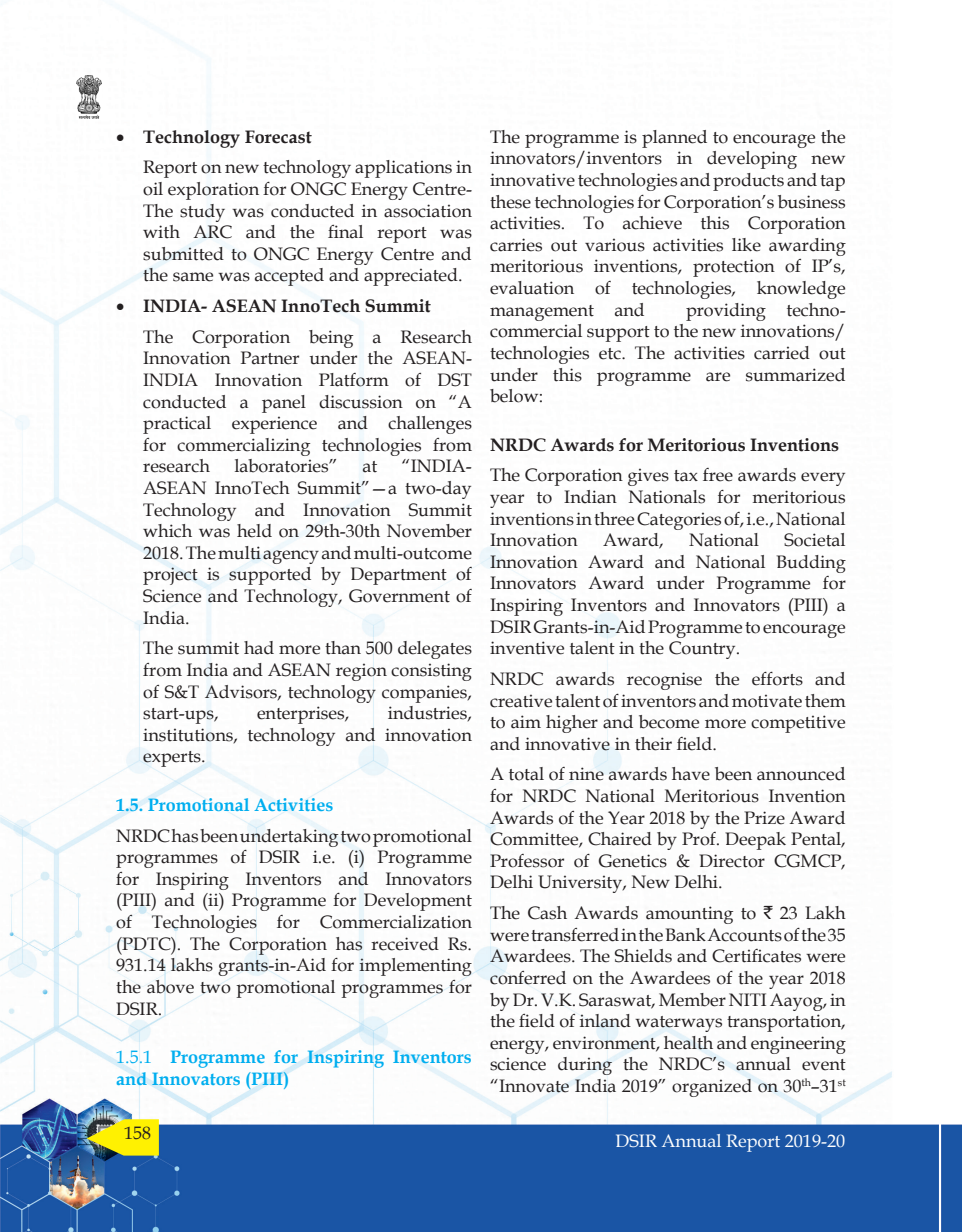
<style>
.page{position:relative;width:962px;height:1232px;background:#fff}
.page>*{position:absolute;margin:0;border:0;box-sizing:border-box;transform-origin:0 0}
.t1{font:18px/21.6px "Book Antiqua";color:#231f20;text-align:justify}
.t2{font:700 18px/21.6px "Book Antiqua";color:#00aeef}
.t3{font:700 18px "Book Antiqua";color:#231f20}
.t4{font:18px "Book Antiqua";color:#fff}
.s1{font-weight:700}
.s2{font-weight:400}
.s3{font-family:"Rupee Foradian"}
</style>
<div class="page">
<div style="left:941px;top:1124px;width:20px;height:107px;background:#1a55a5"></div>
<img style="left:0;top:2px;width:938px;height:1229px">
<svg style="left:87px;top:1119px;width:72px;height:36px;background:#d1cc1e"></svg>
<img style="left:76px;top:76px;width:25px;height:42px">
<p class="t1" style="left:143px;top:122px;width:330px;line-height:30.6px;text-indent:-27px">• <span class="s1">technology Forecast<br></span>Report on new technology applications in</p>
<p class="t1" style="left:143px;top:178px;width:330px">oil exploration for ONGC Energy Centre-The study was conducted in association with ARC and the final report was submitted to ONGC Energy Centre and the same was accepted and appreciated.</p>
<p class="t1" style="left:143px;top:291px;width:330px;line-height:30.6px;text-indent:-27px">• <span class="s1">InDIA- AseAn Innotech summit<br></span>The Corporation being a Research</p>
<p class="t1" style="left:143px;top:348px;width:330px">Innovation Partner under the ASEAN-INDIA Innovation Platform of DST conducted a panel discussion on “A practical experience and challenges for commercializing technologies from research</p>
<p class="t1" style="left:143px;top:456px;width:330px;text-indent:258px">“INDIA-ASEAN InnoTech Summit”—a two-day Technology and Innovation Summit which was held on 29th-30th November 2018. The multi agency and multi-outcome project is supported by Department of Science and Technology, Government of India.</p>
<p class="t1" style="left:143px;top:637px;width:330px">The summit had more than 500 delegates from India and ASEAN region consisting of S&amp;T Advisors, technology companies, start-ups,</p>
<p class="t1" style="left:234px;top:456px;width:105px">laboratories”</p>
<p class="t1" style="left:362px;top:456px;width:16px">at</p>
<p class="t1" style="left:143px;top:702px;width:330px;text-indent:244px">industries, institutions, technology and innovation experts.</p>
<p class="t2" style="left:116px;top:794px;width:218px">1.5. Promotional Activities</p>
<p class="t1" style="left:116px;top:825px;width:357px">NRDC has been undertaking two promotional programmes of DSIR i.e. (i) Programme for Inspiring Inventors and Innovators (PIII) and (ii) Programme for Development of Technologies for Commercialization (PDTC). The Corporation has received Rs.<br>931.14 lakhs grants-in-Aid for implementing the above two promotional programmes for DSIR.</p>
<p class="t2" style="left:116px;top:1046px;width:357px"><span class="s2">1.5.1</span> Programme for Inspiring Inventors and Innovators (PIII)</p>
<p class="t1" style="left:257px;top:702px;width:94px">enterprises,</p>
<p class="t1" style="left:124px;top:1122px;width:28px">158</p>
<p class="t1" style="left:490px;top:126px;width:357px">The programme is planned to encourage the innovators/inventors in developing new innovative technologies and products and tap these technologies for Corporation’s business activities. To achieve this Corporation carries out various activities like awarding meritorious inventions, protection of IP’s, evaluation of technologies, knowledge management and</p>
<p class="t1" style="left:490px;top:299px;width:357px;text-indent:196px">providing techno&shy;commercial support to the new innovations/ technologies etc. The activities carried out under this programme are summarized below:</p>
<p class="t3" style="left:490px;top:434px;width:350px">NRDC Awards for Meritorious Inventions</p>
<p class="t1" style="left:490px;top:465px;width:357px">The Corporation gives tax free awards every year to Indian Nationals for meritorious inventions in three Categories of, i.e., National Innovation</p>
<p class="t1" style="left:490px;top:529px;width:357px;text-indent:294px">Societal Innovation Award and National Budding Innovators Award under Programme for Inspiring Inventors and Innovators (PIII) a DSIR Grants-in-Aid Programme to encourage inventive talent in the Country.</p>
<p class="t1" style="left:490px;top:668px;width:357px">NRDC awards recognise the efforts and creative talent of inventors and motivate them to aim higher and become more competitive and innovative in their field.</p>
<p class="t1" style="left:490px;top:763px;width:357px">A total of nine awards have been announced for NRDC National Meritorious Invention Awards of the Year 2018 by the Prize Award Committee, Chaired by Prof. Deepak Pental, Professor of Genetics &amp; Director CGMCP, Delhi University, New Delhi.</p>
<p class="t1" style="left:490px;top:902px;width:357px">The Cash Awards amounting to <span class="s3">`</span> 23 Lakh were transferred in the Bank Accounts of the 35<br>Awardees. The Shields and Certificates were conferred on the Awardees of the year 2018 by Dr. V.K. Saraswat, Member NITI Aayog, in the field of inland waterways transportation, energy, environment, health and engineering science during the NRDC’s annual event “Innovate India 2019” organized on 30<sup>th</sup>–31<sup>st</sup></p>
<p class="t1" style="left:603px;top:529px;width:62px">Award,</p>
<p class="t1" style="left:689px;top:529px;width:71px">National</p>
<p class="t4" style="left:615px;top:1129px;width:231px">DSIR Annual Report 2019-20</p>
</div>
